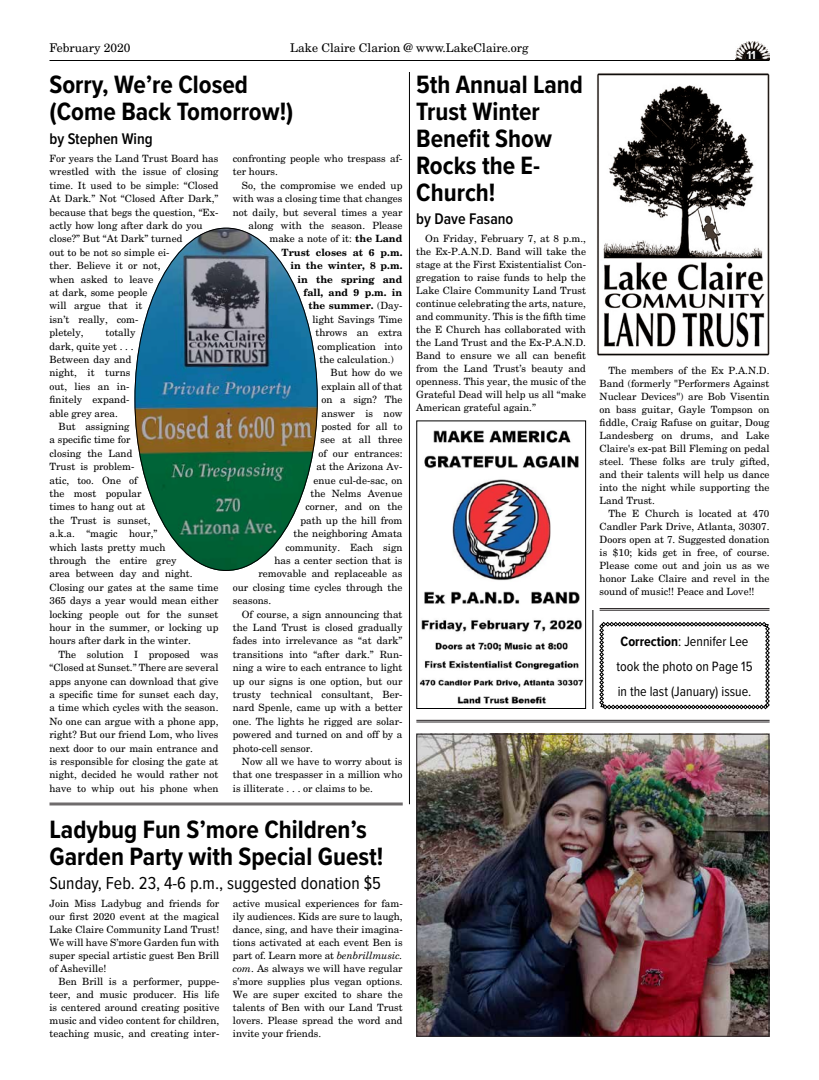
<style>
.page{position:relative;width:819px;height:1080px;background:#fff}
.page>*{position:absolute;margin:0;border:0;box-sizing:border-box;transform-origin:0 0}
.t1{font:700 26px/27px "Proxima Nova Cond";color:#000}
.t2{font:18px "Proxima Nova Cond";color:#000}
.t3{font:600 16px "Proxima Nova Cond";color:#000}
.t4{font:14px/24.9px "Proxima Nova Cond";color:#000}
.t5{font:12px "New Century Schlbk LT Std";color:#000}
.t6{font:700 12px "Proxima Nova Cond";color:#fff}
.t7{font:10px/13px "New Century Schlbk LT Std";color:#000;text-align:justify}
.t8{font:700 10px "New Century Schlbk LT Std";color:#000}
.s1{font-weight:700}
.s2{font-weight:400}
.s3{font-style:italic}
</style>
<div class="page">
<hr style="left:50px;top:60px;width:720px;height:1px;background:#000">
<img style="left:736px;top:41px;width:34px;height:19px">
<img style="left:597px;top:73px;width:172px;height:283px">
<img style="left:135px;top:228px;width:183px;height:343px">
<img style="left:418px;top:736px;width:350px;height:299px">
<div style="left:416px;top:734px;width:354px;height:303px;border:1px solid #272324"></div>
<hr style="left:409px;top:72px;width:1px;height:732px;background:#000">
<hr style="left:50px;top:803px;width:353px;height:1px;background:#272324">
<hr style="left:50px;top:805px;width:353px;height:1px;background:#272324">
<hr style="left:416px;top:720px;width:354px;height:1px;background:#272324">
<hr style="left:416px;top:722px;width:354px;height:1px;background:#272324">
<hr style="left:600px;top:608px;width:169px;height:1px;background:#272324">
<hr style="left:600px;top:610px;width:169px;height:1px;background:#272324">
<svg style="left:599px;top:622px;width:171px;height:87px"></svg>
<img style="left:419px;top:430px;width:165px;height:274px">
<div style="left:416px;top:420px;width:170px;height:289px;border:1px solid #000"></div>
<hr style="left:592px;top:610px;width:1px;height:99px;background:#000">
<p class="t5" style="left:50px;top:40px;width:83px">February 2020</p>
<p class="t5" style="left:290px;top:40px;width:240px">Lake Claire Clarion @ www.LakeClaire.org</p>
<h1 class="t1" style="left:50px;top:70px;width:246px;line-height:27.4px">Sorry, We’re Closed (Come Back Tomorrow!)</h1>
<h3 class="t3" style="left:50px;top:127px;width:105px">by Stephen Wing</h3>
<p class="t7" style="left:50px;top:152px;width:171px;line-height:13.4px;text-align:left">For years the Land Trust Board has wrestled with the issue of closing time. It used to be simple: “Closed<br>At Dark.” Not “Closed After Dark,” because that begs the question, “Ex&shy;actly how long after dark do you close?” But “At Dark” turned<br>out to be not so simple ei-<br>ther. Believe it or not,<br>when asked to leave<br>at dark, some people<br>will argue that it<br>isn’t really, com-<br>pletely,</p>
<p class="t7" style="left:233px;top:152px;width:171px;line-height:13.4px">confronting people who trespass af&shy;ter hours.</p>
<p class="t7" style="left:242px;top:179px;width:162px">So, the compromise we ended up</p>
<p class="t7" style="left:233px;top:192px;width:171px">with was a closing time that changes</p>
<p class="t7" style="left:233px;top:205px;width:171px">not daily, but several times a year</p>
<p class="t7" style="left:248px;top:219px;width:155px">along with the season. Please</p>
<p class="t7" style="left:269px;top:232px;width:135px">make a note of it: <span class="s1">the Land</span></p>
<p class="t8" style="left:281px;top:246px;width:122px">Trust closes at 6 p.m.</p>
<p class="t8" style="left:290px;top:259px;width:114px">in the winter, 8 p.m.</p>
<p class="t8" style="left:297px;top:273px;width:106px">in the spring and</p>
<p class="t8" style="left:303px;top:286px;width:100px">fall, and 9 p.m. in</p>
<p class="t8" style="left:308px;top:299px;width:95px">the summer. <span class="s2">(Day-</span></p>
<p class="t7" style="left:312px;top:313px;width:91px">light Savings Time</p>
<p class="t7" style="left:315px;top:326px;width:88px">throws an extra</p>
<p class="t7" style="left:317px;top:339px;width:86px">complication into</p>
<p class="t7" style="left:319px;top:353px;width:76px">the calculation.)</p>
<p class="t7" style="left:330px;top:366px;width:73px">But how do we</p>
<p class="t7" style="left:321px;top:380px;width:83px">explain all of that</p>
<p class="t7" style="left:321px;top:393px;width:83px">on a sign? The</p>
<p class="t7" style="left:321px;top:406px;width:82px">answer is now</p>
<p class="t7" style="left:321px;top:420px;width:83px">posted for all to</p>
<p class="t7" style="left:320px;top:433px;width:84px">see at all three</p>
<p class="t7" style="left:318px;top:447px;width:85px">of our entrances:</p>
<p class="t7" style="left:316px;top:460px;width:87px">at the Arizona Av-</p>
<p class="t7" style="left:313px;top:473px;width:90px">enue cul-de-sac, on</p>
<p class="t7" style="left:310px;top:487px;width:93px">the Nelms Avenue</p>
<p class="t7" style="left:305px;top:500px;width:98px">corner, and on the</p>
<p class="t7" style="left:300px;top:514px;width:104px">path up the hill from</p>
<p class="t7" style="left:293px;top:527px;width:110px">the neighboring Amata</p>
<p class="t7" style="left:285px;top:540px;width:118px">community. Each sign</p>
<p class="t7" style="left:274px;top:554px;width:129px">has a center section that is</p>
<p class="t7" style="left:258px;top:567px;width:146px">removable and replaceable as</p>
<p class="t7" style="left:233px;top:581px;width:171px">our closing time cycles through the</p>
<p class="t7" style="left:233px;top:594px;width:40px">seasons.</p>
<p class="t7" style="left:242px;top:607px;width:162px">Of course, a sign announcing that</p>
<p class="t7" style="left:233px;top:621px;width:171px">the Land Trust is closed gradually</p>
<p class="t7" style="left:233px;top:634px;width:171px">fades into irrelevance as “at dark”</p>
<p class="t7" style="left:233px;top:648px;width:171px">transitions into “after dark.” Run-</p>
<p class="t7" style="left:233px;top:661px;width:171px">ning a wire to each entrance to light</p>
<p class="t7" style="left:233px;top:674px;width:171px">up our signs is one option, but our</p>
<p class="t7" style="left:233px;top:688px;width:171px">trusty technical consultant, Ber-</p>
<p class="t7" style="left:233px;top:701px;width:171px">nard Spenle, came up with a better</p>
<p class="t7" style="left:233px;top:715px;width:171px">one. The lights he rigged are solar-</p>
<p class="t7" style="left:233px;top:728px;width:171px">powered and turned on and off by a</p>
<p class="t7" style="left:233px;top:741px;width:82px">photo-cell sensor.</p>
<p class="t7" style="left:242px;top:755px;width:162px">Now all we have to worry about is</p>
<p class="t7" style="left:233px;top:768px;width:171px">that one trespasser in a million who</p>
<p class="t7" style="left:233px;top:782px;width:142px">is illiterate . . . or claims to be.</p>
<h1 class="t1" style="left:50px;top:815px;width:335px">Ladybug Fun S’more Children’s<br>Garden Party with Special Guest!</h1>
<h2 class="t2" style="left:50px;top:870px;width:333px">Sunday, Feb. 23, 4-6 p.m., suggested donation $5</h2>
<p class="t7" style="left:50px;top:896px;width:171px">Join Miss Ladybug and friends for our first 2020 event at the magical Lake Claire Community Land Trust!<br>We will have S’more Garden fun with super special artistic guest Ben Brill of Asheville!</p>
<p class="t7" style="left:50px;top:974px;width:171px;text-indent:9px">Ben Brill is a performer, puppe&shy;teer, and music producer. His life is centered around creating positive music and video content for children, teaching music, and creating inter-</p>
<p class="t7" style="left:50px;top:326px;width:87px;line-height:13.4px;text-align:left;text-indent:56px">totally dark, quite yet . . .<br>Between day and night, it turns out, lies an in&shy;finitely expand&shy;able grey area.</p>
<p class="t7" style="left:50px;top:420px;width:171px;line-height:13.4px;text-align:left;text-indent:9px">But assigning<br>a specific time for<br>closing the Land<br>Trust is problem-<br>atic, too. One of<br>the most popular<br>times to hang out at<br>the Trust is sunset,<br>a.k.a. “magic hour,”<br>which lasts pretty much<br>through the entire grey<br>area between day and night.<br>Closing our gates at the same time<br>365 days a year would mean either locking people out for the sunset hour in the summer, or locking up hours after dark in the winter.</p>
<p class="t7" style="left:50px;top:647px;width:171px;line-height:13.4px;text-indent:9px">The solution I proposed was “Closed at Sunset.” There are several apps anyone can download that give a specific time for sunset each day, a time which cycles with the season.<br>No one can argue with a phone app, right? But our friend Lom, who lives next door to our main entrance and is responsible for closing the gate at night, decided he would rather not have to whip out his phone when</p>
<p class="t7" style="left:233px;top:896px;width:171px">active musical experiences for fam&shy;ily audiences. Kids are sure to laugh, dance, sing, and have their imagina&shy;tions activated at each event Ben is part of. Learn more at <span class="s3">benbrillmusic. com</span>. As always we will have regular s’more supplies plus vegan options.<br>We are super excited to share the talents of Ben with our Land Trust lovers. Please spread the word and invite your friends.</p>
<h1 class="t1" style="left:416px;top:70px;width:168px">5th Annual Land<br>Trust Winter<br>Benefit Show<br>Rocks the E-<br>Church!</h1>
<h3 class="t3" style="left:416px;top:207px;width:99px">by Dave Fasano</h3>
<p class="t7" style="left:416px;top:232px;width:171px;text-indent:9px">On Friday, February 7, at 8 p.m., the Ex-P.A.N.D. Band will take the stage at the First Existentialist Con&shy;gregation to raise funds to help the Lake Claire Community Land Trust continue celebrating the arts, nature, and community. This is the fifth time the E Church has collaborated with the Land Trust and the Ex-P.A.N.D.<br>Band to ensure we all can benefit from the Land Trust’s beauty and openness. This year, the music of the Grateful Dead will help us all “make American grateful again.”</p>
<p class="t6" style="left:747px;top:47px;width:11px">11</p>
<p class="t7" style="left:600px;top:364px;width:171px;text-indent:9px">The members of the Ex P.A.N.D.<br>Band (formerly "Performers Against Nuclear Devices") are Bob Visentin on bass guitar, Gayle Tompson on fiddle, Craig Rafuse on guitar, Doug Landesberg on drums, and Lake Claire's ex-pat Bill Fleming on pedal steel. These folks are truly gifted, and their talents will help us dance into the night while supporting the Land Trust.</p>
<p class="t7" style="left:600px;top:507px;width:171px;text-indent:9px">The E Church is located at 470<br>Candler Park Drive, Atlanta, 30307.<br>Doors open at 7. Suggested donation is $10; kids get in free, of course.<br>Please come out and join us as we honor Lake Claire and revel in the sound of music!! Peace and Love!!</p>
<h3 class="t4" style="left:617px;top:629px;width:138px"><span class="s1">Correction</span>: Jennifer Lee took the photo on Page 15 in the last (January) issue.</h3>
</div>
